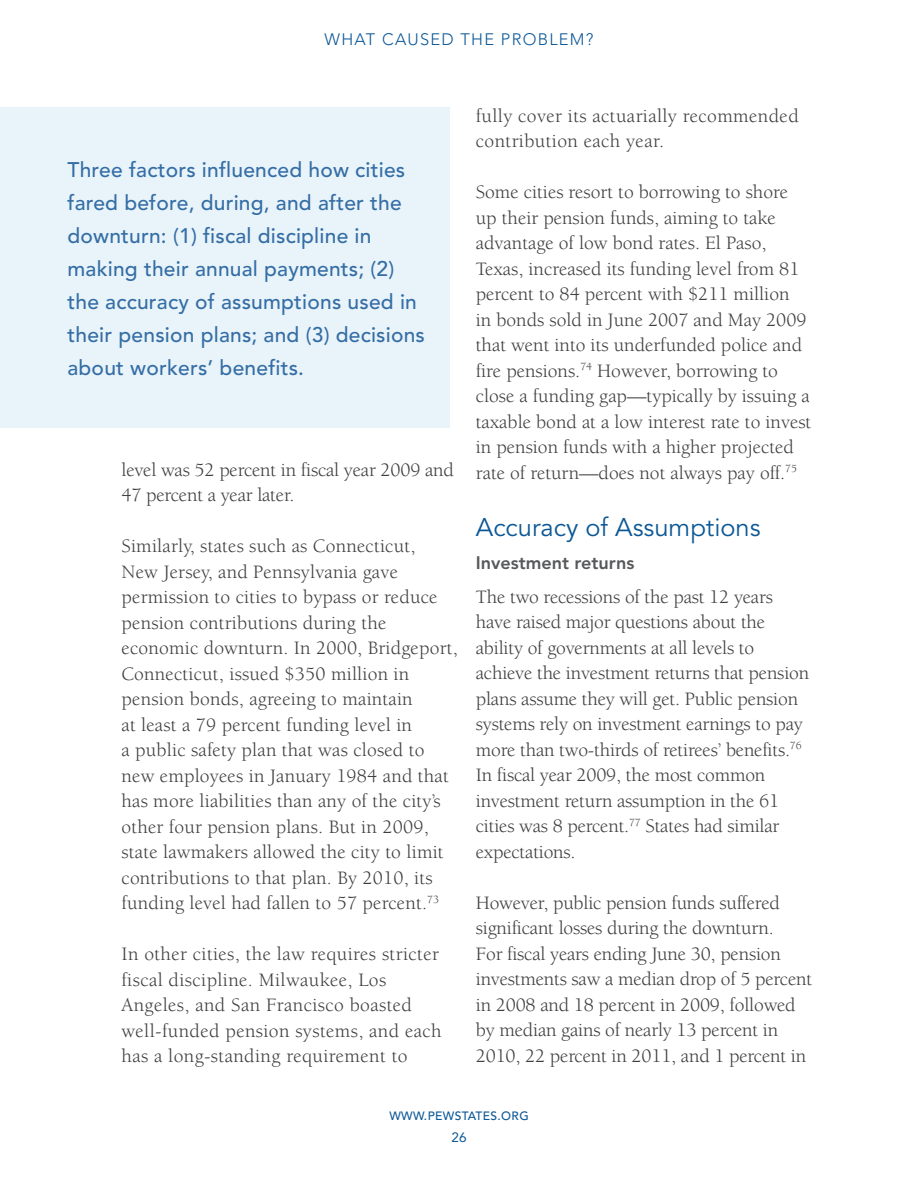
<style>
.page{position:relative;width:918px;height:1188px;background:#fff}
.page>*{position:absolute;margin:0;border:0;box-sizing:border-box;transform-origin:0 0}
.t1{font:25.5px "Avenir LT Std";color:#0c5896}
.t2{font:500 21px/33px "Avenir LT Std";letter-spacing:.01em;color:#356da5}
.t3{font:19.5px/25.5px "Berkeley Std";color:#3e3e3f}
.t4{font:19.5px/25.5px "Berkeley Std";letter-spacing:.02em;color:#3e3e3f}
.t5{font:800 18px "Avenir LT Std";color:#57585a}
.t6{font:300 16.5px "Avenir LT Std";letter-spacing:.075em;color:#0c5896}
.t7{font:13.5px "Avenir LT Std";color:#0c5896}
.t8{font:500 12px "Avenir LT Std";letter-spacing:.03em;color:#0c5896}
</style>
<div class="page">
<div style="left:0;top:108px;width:450px;height:320px;background:#e8f4f9"></div>
<p class="t6" style="left:325px;top:30px;width:148px">WHAT CAUSE D THE</p>
<p class="t6" style="left:501px;top:30px;width:94px">PROBLEM?</p>
<p class="t2" style="left:68px;top:154px;width:359px">Three factors influenced how cities fared before, during, and after the downturn: (1) fiscal discipline in making their annual payments; (2) the accuracy of assumptions used in their pension plans; and (3) decisions about workers’ benefits.</p>
<p class="t3" style="left:122px;top:457px;width:334px">level was 52 percent in fiscal year 2009 and<br>47 percent a year later.</p>
<p class="t3" style="left:122px;top:534px;width:338px">Similarly, states such as Connecticut,<br>New Jersey, and Pennsylvania gave permission to cities to bypass or reduce pension contributions during the economic downturn. In 2000, Bridgeport, Connecticut, issued $350 million in pension bonds, agreeing to maintain<br>at least a 79 percent funding level in<br>a public safety plan that was closed to new employees in January 1984 and that has more liabilities than any of the city’s other four pension plans. But in 2009, state lawmakers allowed the city to limit contributions to that plan. By 2010, its funding level had fallen to 57 percent.<sup>73</sup></p>
<p class="t4" style="left:122px;top:942px;width:322px">In other cities, the law requires stricter fiscal discipline. Milwaukee, Los Angeles, and San Francisco boasted well-funded pension systems, and each has a long-standing requirement to</p>
<p class="t4" style="left:476px;top:103px;width:324px">fully cover its actuarially recommended contribution each year.</p>
<p class="t3" style="left:476px;top:180px;width:337px">Some cities resort to borrowing to shore up their pension funds, aiming to take advantage of low bond rates. El Paso, Texas, increased its funding level from 81 percent to 84 percent with $211 million<br>in bonds sold in June 2007 and May 2009 that went into its underfunded police and fire pensions.<sup>74</sup> However, borrowing to close a funding gap—typically by issuing a taxable bond at a low interest rate to invest in pension funds with a higher projected rate of return—does not always pay off.<sup>75</sup></p>
<h1 class="t1" style="left:476px;top:512px;width:286px">Accuracy of Assumptions</h1>
<p class="t5" style="left:476px;top:552px;width:160px">Investment returns</p>
<p class="t3" style="left:476px;top:584px;width:335px">The two recessions of the past 12 years have raised major questions about the ability of governments at all levels to achieve the investment returns that pension plans assume they will get. Public pension systems rely on investment earnings to pay more than two-thirds of retirees’ benefits.<sup>76<br></sup>In fiscal year 2009, the most common investment return assumption in the 61 cities was 8 percent.<sup>77</sup> States had similar expectations.</p>
<p class="t3" style="left:476px;top:890px;width:338px">However, public pension funds suffered significant losses during the downturn.<br>For fiscal years ending June 30, pension investments saw a median drop of 5 percent in 2008 and 18 percent in 2009, followed by median gains of nearly 13 percent in 2010, 22 percent in 2011, and 1 percent in</p>
<p class="t8" style="left:389px;top:1109px;width:141px">WWW.pewSTATES.org</p>
<p class="t7" style="left:451px;top:1130px;width:17px">26</p>
</div>
